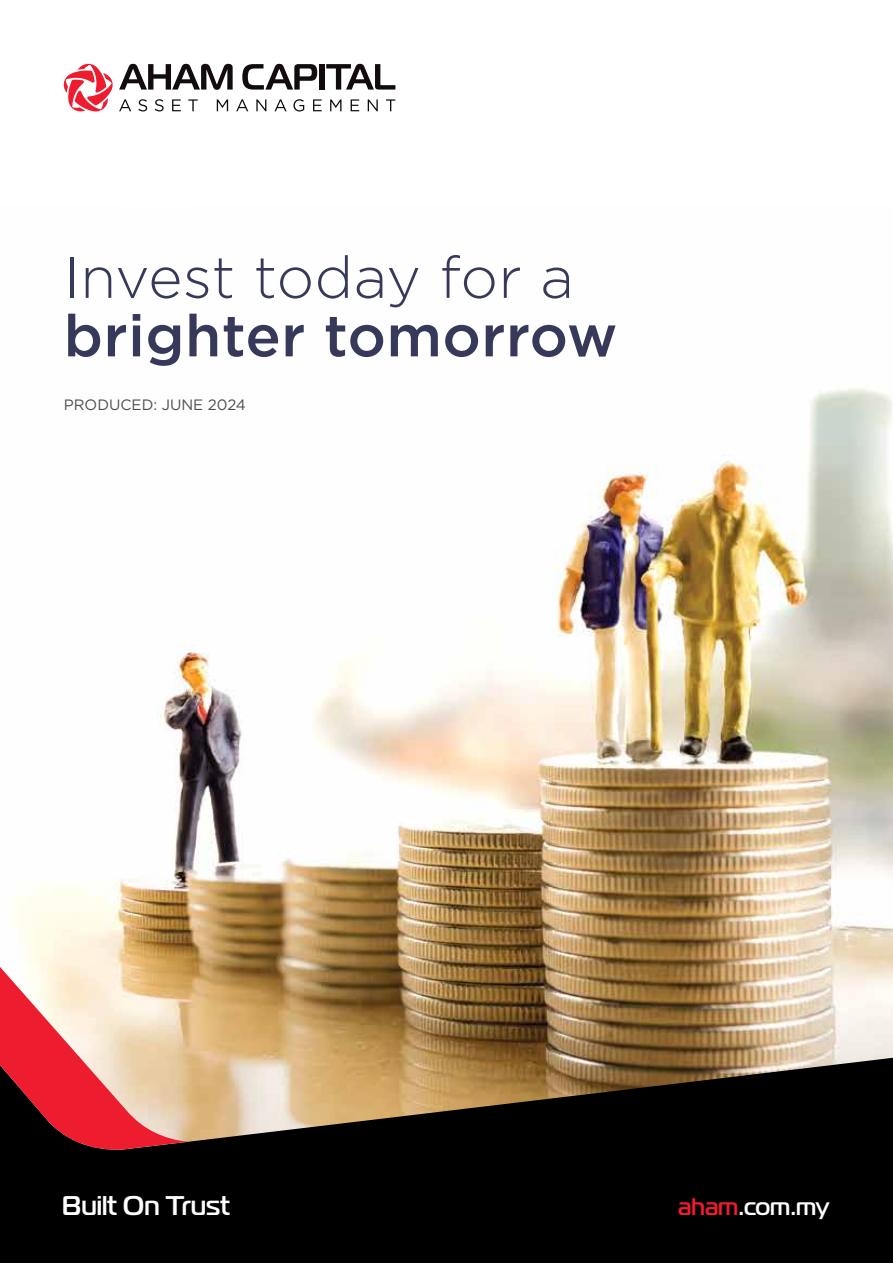
<style>
.page{position:relative;width:893px;height:1263px;background:#fff}
.page>*{position:absolute;margin:0;border:0;box-sizing:border-box;transform-origin:0 0}
.t1{font:500 58.5px "Gotham";letter-spacing:.01em;color:#37395a}
.t2{font:300 58.5px "Gotham";color:#37395a}
.t3{font:700 27px "Magistral";color:#fff}
.t4{font:700 24px "Magistral";color:#fff}
.t5{font:15px "Gotham";color:#4d4d4f}
.s1{color:#ed1c2f}
</style>
<div class="page">
<img style="left:16px;top:388px;width:877px;height:628px">
<svg style="left:0;top:1016px;width:893px;height:247px;background:#382e20"></svg>
<svg style="left:0;top:919px;width:188px;height:231px;background:#d99586"></svg>
<svg style="left:63px;top:64px;width:332px;height:48px"></svg>
<h1 class="t2" style="left:64px;top:240px;width:512px">Invest today for a</h1>
<h1 class="t1" style="left:64px;top:297px;width:555px">brighter tomorrow</h1>
<p class="t5" style="left:64px;top:395px;width:184px">PRODUCED: JUNE 2024</p>
<h2 class="t3" style="left:62px;top:1188px;width:169px">Built On Trust</h2>
<h3 class="t4" style="left:678px;top:1191px;width:153px"><span class="s1">aham</span>.com.my</h3>
</div>
